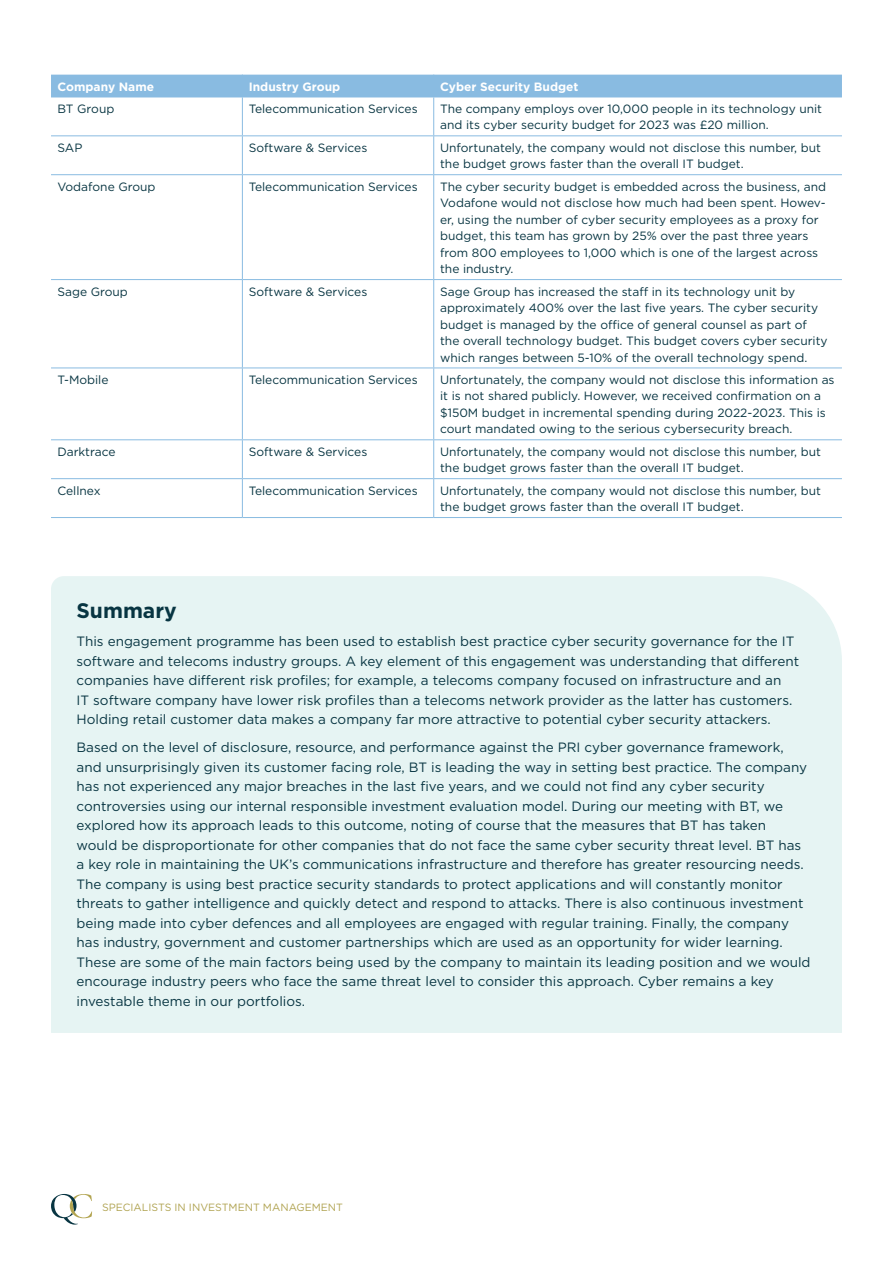
<style>
.page{position:relative;width:893px;height:1263px;background:#fff}
.page>*{position:absolute;margin:0;border:0;box-sizing:border-box;transform-origin:0 0}
.t1{font:700 21px "Gotham";color:#083542}
.t2{font:13.5px/19.5px "Gotham";color:#083542}
.t3{font:12px/16.5px "Gotham";color:#083542}
.t4{font:700 12px "Gotham";color:#fff}
.t5{font:10.5px "Gotham";color:#b0a351}
</style>
<div class="page">
<svg style="left:51px;top:1194px;width:41px;height:30px"></svg>
<div style="left:51px;top:75px;width:791px;height:22px;background:#89bbe1"></div>
<hr style="left:51px;top:97px;width:191px;height:1px;background:#89bbe1">
<hr style="left:242px;top:97px;width:192px;height:1px;background:#89bbe1">
<hr style="left:242px;top:97px;width:1px;height:38px;background:#89bbe1">
<hr style="left:434px;top:97px;width:408px;height:1px;background:#89bbe1">
<hr style="left:433px;top:97px;width:1px;height:38px;background:#89bbe1">
<hr style="left:51px;top:135px;width:191px;height:1px;background:#89bbe1">
<hr style="left:242px;top:135px;width:192px;height:1px;background:#89bbe1">
<hr style="left:242px;top:136px;width:1px;height:38px;background:#89bbe1">
<hr style="left:434px;top:135px;width:408px;height:1px;background:#89bbe1">
<hr style="left:433px;top:136px;width:1px;height:38px;background:#89bbe1">
<hr style="left:51px;top:174px;width:191px;height:1px;background:#89bbe1">
<hr style="left:242px;top:174px;width:192px;height:1px;background:#89bbe1">
<hr style="left:242px;top:175px;width:1px;height:104px;background:#89bbe1">
<hr style="left:434px;top:174px;width:408px;height:1px;background:#89bbe1">
<hr style="left:433px;top:175px;width:1px;height:104px;background:#89bbe1">
<hr style="left:51px;top:279px;width:191px;height:1px;background:#89bbe1">
<hr style="left:242px;top:279px;width:192px;height:1px;background:#89bbe1">
<hr style="left:242px;top:280px;width:1px;height:88px;background:#89bbe1">
<hr style="left:434px;top:279px;width:408px;height:1px;background:#89bbe1">
<hr style="left:433px;top:280px;width:1px;height:88px;background:#89bbe1">
<hr style="left:51px;top:368px;width:191px;height:1px;background:#89bbe1">
<hr style="left:242px;top:368px;width:192px;height:1px;background:#89bbe1">
<hr style="left:242px;top:368px;width:1px;height:71px;background:#89bbe1">
<hr style="left:434px;top:368px;width:408px;height:1px;background:#89bbe1">
<hr style="left:433px;top:368px;width:1px;height:71px;background:#89bbe1">
<hr style="left:51px;top:439px;width:191px;height:1px;background:#89bbe1">
<hr style="left:242px;top:439px;width:192px;height:1px;background:#89bbe1">
<hr style="left:242px;top:440px;width:1px;height:38px;background:#89bbe1">
<hr style="left:434px;top:439px;width:408px;height:1px;background:#89bbe1">
<hr style="left:433px;top:440px;width:1px;height:38px;background:#89bbe1">
<hr style="left:51px;top:478px;width:191px;height:1px;background:#89bbe1">
<hr style="left:242px;top:478px;width:192px;height:1px;background:#89bbe1">
<hr style="left:242px;top:479px;width:1px;height:38px;background:#89bbe1">
<hr style="left:434px;top:478px;width:408px;height:1px;background:#89bbe1">
<hr style="left:433px;top:479px;width:1px;height:38px;background:#89bbe1">
<hr style="left:51px;top:517px;width:191px;height:1px;background:#89bbe1">
<hr style="left:242px;top:517px;width:192px;height:1px;background:#89bbe1">
<hr style="left:434px;top:517px;width:408px;height:1px;background:#89bbe1">
<div style="left:51px;top:576px;width:791px;height:457px;background:#e6f4f3"></div>
<p class="t4" style="left:57px;top:78px;width:98px">Company Name</p>
<p class="t4" style="left:249px;top:78px;width:93px">Industry Group</p>
<p class="t4" style="left:440px;top:78px;width:140px">Cyber Security Budget</p>
<p class="t3" style="left:57px;top:100px;width:58px">BT Group</p>
<p class="t3" style="left:249px;top:100px;width:170px">Telecommunication Services</p>
<p class="t3" style="left:440px;top:100px;width:384px">The company employs over 10,000 people in its technology unit and its cyber security budget for 2023 was £20 million.</p>
<p class="t3" style="left:57px;top:139px;width:26px">SAP</p>
<p class="t3" style="left:249px;top:139px;width:120px">Software &amp; Services</p>
<p class="t3" style="left:440px;top:139px;width:382px">Unfortunately, the company would not disclose this number, but the budget grows faster than the overall IT budget.</p>
<p class="t3" style="left:57px;top:178px;width:100px">Vodafone Group</p>
<p class="t3" style="left:249px;top:178px;width:170px">Telecommunication Services</p>
<p class="t3" style="left:440px;top:178px;width:387px">The cyber security budget is embedded across the business, and Vodafone would not disclose how much had been spent. Howev&shy;er, using the number of cyber security employees as a proxy for budget, this team has grown by 25% over the past three years from 800 employees to 1,000 which is one of the largest across the industry.</p>
<p class="t3" style="left:57px;top:283px;width:72px">Sage Group</p>
<p class="t3" style="left:249px;top:283px;width:120px">Software &amp; Services</p>
<p class="t3" style="left:440px;top:283px;width:389px">Sage Group has increased the staff in its technology unit by approximately 400% over the last five years. The cyber security budget is managed by the office of general counsel as part of the overall technology budget. This budget covers cyber security which ranges between 5-10% of the overall technology spend.</p>
<p class="t3" style="left:57px;top:371px;width:53px">T-Mobile</p>
<p class="t3" style="left:249px;top:371px;width:170px">Telecommunication Services</p>
<p class="t3" style="left:440px;top:371px;width:396px">Unfortunately, the company would not disclose this information as it is not shared publicly. However, we received confirmation on a $150M budget in incremental spending during 2022-2023. This is court mandated owing to the serious cybersecurity breach.</p>
<p class="t3" style="left:57px;top:443px;width:60px">Darktrace</p>
<p class="t3" style="left:249px;top:443px;width:120px">Software &amp; Services</p>
<p class="t3" style="left:440px;top:443px;width:382px">Unfortunately, the company would not disclose this number, but the budget grows faster than the overall IT budget.</p>
<p class="t3" style="left:57px;top:482px;width:45px">Cellnex</p>
<p class="t3" style="left:249px;top:482px;width:170px">Telecommunication Services</p>
<p class="t3" style="left:440px;top:482px;width:382px">Unfortunately, the company would not disclose this number, but the budget grows faster than the overall IT budget.</p>
<h1 class="t1" style="left:77px;top:597px;width:102px">Summary</h1>
<p class="t2" style="left:77px;top:632px;width:724px">This engagement programme has been used to establish best practice cyber security governance for the IT software and telecoms industry groups. A key element of this engagement was understanding that different companies have different risk profiles; for example, a telecoms company focused on infrastructure and an<br>IT software company have lower risk profiles than a telecoms network provider as the latter has customers.<br>Holding retail customer data makes a company far more attractive to potential cyber security attackers.</p>
<p class="t2" style="left:77px;top:738px;width:735px">Based on the level of disclosure, resource, and performance against the PRI cyber governance framework, and unsurprisingly given its customer facing role, BT is leading the way in setting best practice. The company has not experienced any major breaches in the last five years, and we could not find any cyber security controversies using our internal responsible investment evaluation model. During our meeting with BT, we explored how its approach leads to this outcome, noting of course that the measures that BT has taken<br>would be disproportionate for other companies that do not face the same cyber security threat level. BT has a key role in maintaining the UK’s communications infrastructure and therefore has greater resourcing needs.<br>The company is using best practice security standards to protect applications and will constantly monitor threats to gather intelligence and quickly detect and respond to attacks. There is also continuous investment being made into cyber defences and all employees are engaged with regular training. Finally, the company has industry, government and customer partnerships which are used as an opportunity for wider learning.<br>These are some of the main factors being used by the company to maintain its leading position and we would encourage industry peers who face the same threat level to consider this approach. Cyber remains a key investable theme in our portfolios.</p>
<p class="t5" style="left:102px;top:1200px;width:242px">SPECIALISTS IN INVESTMENT MANAGEMENT</p>
</div>
